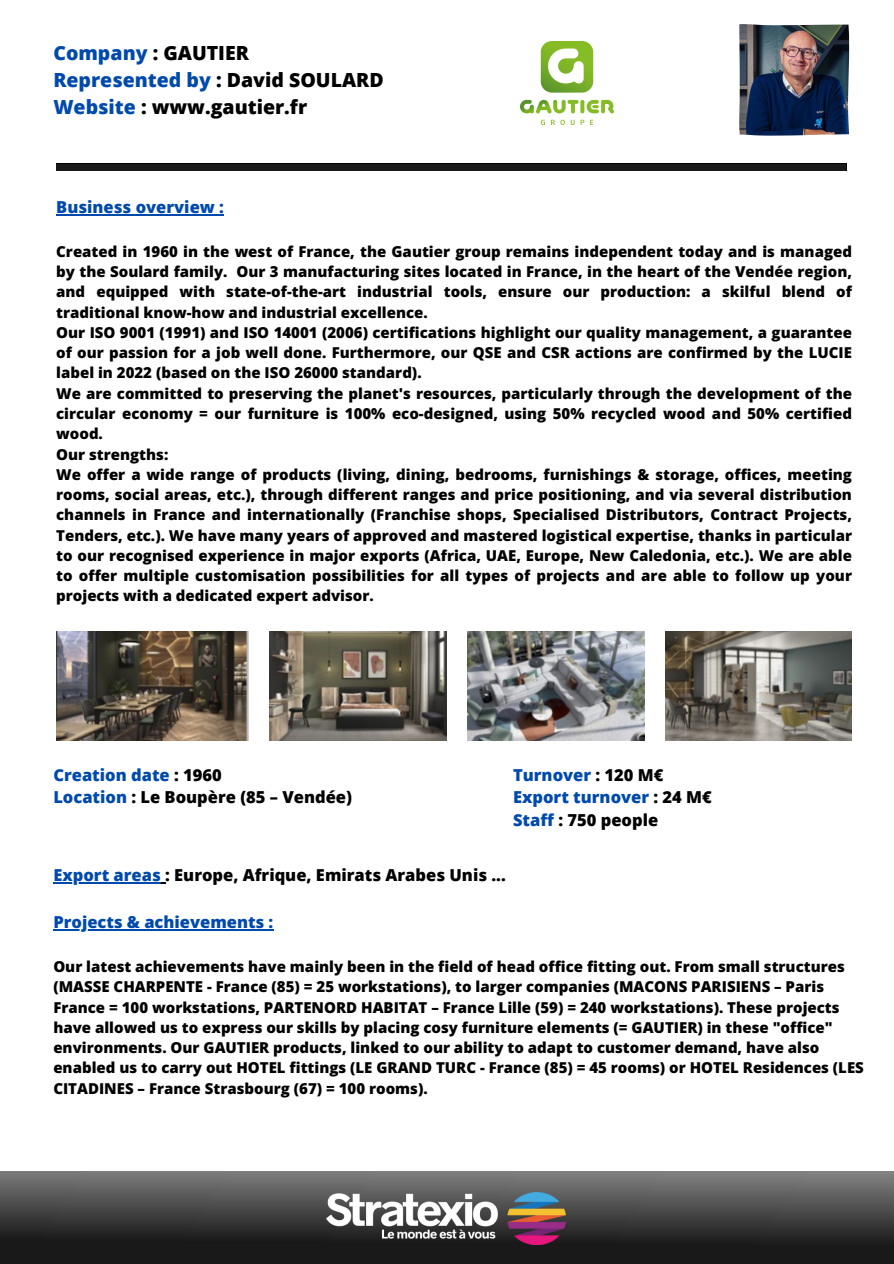
<style>
.page{position:relative;width:894px;height:1264px;background:#fff}
.page>*{position:absolute;margin:0;border:0;box-sizing:border-box;transform-origin:0 0}
.t1{font:800 19.5px/27px "Open Sans";color:#000}
.t2{font:800 16.5px "Open Sans";color:#000}
.t3{font:800 16.5px "Open Sans";color:#004aad}
.t4{font:800 15px/20.2px "Open Sans";color:#000;text-align:justify}
.s1{color:#004aad}
.s2{color:#000}
</style>
<div class="page">
<img style="left:56px;top:631px;width:193px;height:110px">
<img style="left:739px;top:24px;width:109px;height:112px">
<img style="left:269px;top:631px;width:177px;height:110px">
<img style="left:468px;top:631px;width:176px;height:110px">
<img style="left:665px;top:631px;width:186px;height:109px">
<div style="left:0;top:1171px;width:893px;height:92px;background:linear-gradient(to bottom,#7b7b7b,#090909)"></div>
<img style="left:327px;top:1192px;width:172px;height:52px">
<img style="left:506px;top:1192px;width:59px;height:52px">
<div style="left:56px;top:164px;width:790px;height:7px;background:#191919"></div>
<img style="left:520px;top:41px;width:93px;height:84px">
<hr style="left:56px;top:214px;width:168px;height:1px;background:#004aad">
<hr style="left:53px;top:882px;width:108px;height:1px;background:#004aad">
<hr style="left:53px;top:929px;width:220px;height:1px;background:#004aad">
<p class="t1" style="left:53px;top:39px;width:332px"><span class="s1">Company</span> : GAUTIER<br><span class="s1">Represented by</span> : David SOULARD<br><span class="s1">Website</span> : www.gautier.fr</p>
<p class="t3" style="left:56px;top:195px;width:169px">Business overview :</p>
<p class="t4" style="left:56px;top:241px;width:797px">Created in 1960 in the west of France, the Gautier group remains independent today and is managed by the Soulard family. Our 3 manufacturing sites located in France, in the heart of the Vendée region, and equipped with state-of-the-art industrial tools, ensure our production: a skilful blend of traditional know-how and industrial excellence.</p>
<p class="t4" style="left:56px;top:322px;width:797px">Our ISO 9001 (1991) and ISO 14001 (2006) certifications highlight our quality management, a guarantee of our passion for a job well done. Furthermore, our QSE and CSR actions are confirmed by the LUCIE label in 2022 (based on the ISO 26000 standard).</p>
<p class="t4" style="left:56px;top:383px;width:797px">We are committed to preserving the planet's resources, particularly through the development of the circular economy = our furniture is 100% eco-designed, using 50% recycled wood and 50% certified wood.</p>
<p class="t4" style="left:56px;top:443px;width:114px">Our strengths:</p>
<p class="t4" style="left:56px;top:464px;width:797px">We offer a wide range of products (living, dining, bedrooms, furnishings &amp; storage, offices, meeting rooms, social areas, etc.), through different ranges and price positioning, and via several distribution channels in France and internationally (Franchise shops, Specialised Distributors, Contract Projects, Tenders, etc.). We have many years of approved and mastered logistical expertise, thanks in particular to our recognised experience in major exports (Africa, UAE, Europe, New Caledonia, etc.). We are able to offer multiple customisation possibilities for all types of projects and are able to follow up your projects with a dedicated expert advisor.</p>
<p class="t3" style="left:53px;top:763px;width:170px">Creation date <span class="s2">: 1960</span></p>
<p class="t2" style="left:53px;top:785px;width:300px"><span class="s1">Location</span> : Le Boupère (85 – Vendée)</p>
<p class="t3" style="left:513px;top:763px;width:152px">Turnover <span class="s2">: 120 M€</span></p>
<p class="t3" style="left:513px;top:785px;width:200px">Export turnover <span class="s2">: 24 M€</span></p>
<p class="t2" style="left:513px;top:808px;width:147px"><span class="s1">Staff</span> : 750 people</p>
<p class="t2" style="left:53px;top:863px;width:454px"><span class="s1">Export areas</span> : Europe, Afrique, Emirats Arabes Unis ...</p>
<p class="t3" style="left:53px;top:910px;width:221px">Projects &amp; achievements :</p>
<p class="t4" style="left:53px;top:956px;width:811px;text-align:left">Our latest achievements have mainly been in the field of head office fitting out. From small structures (MASSE CHARPENTE - France (85) = 25 workstations), to larger companies (MACONS PARISIENS – Paris France = 100 workstations, PARTENORD HABITAT – France Lille (59) = 240 workstations). These projects have allowed us to express our skills by placing cosy furniture elements (= GAUTIER) in these "office" environments. Our GAUTIER products, linked to our ability to adapt to customer demand, have also enabled us to carry out HOTEL fittings (LE GRAND TURC - France (85) = 45 rooms) or HOTEL Residences (LES CITADINES – France Strasbourg (67) = 100 rooms).</p>
</div>
